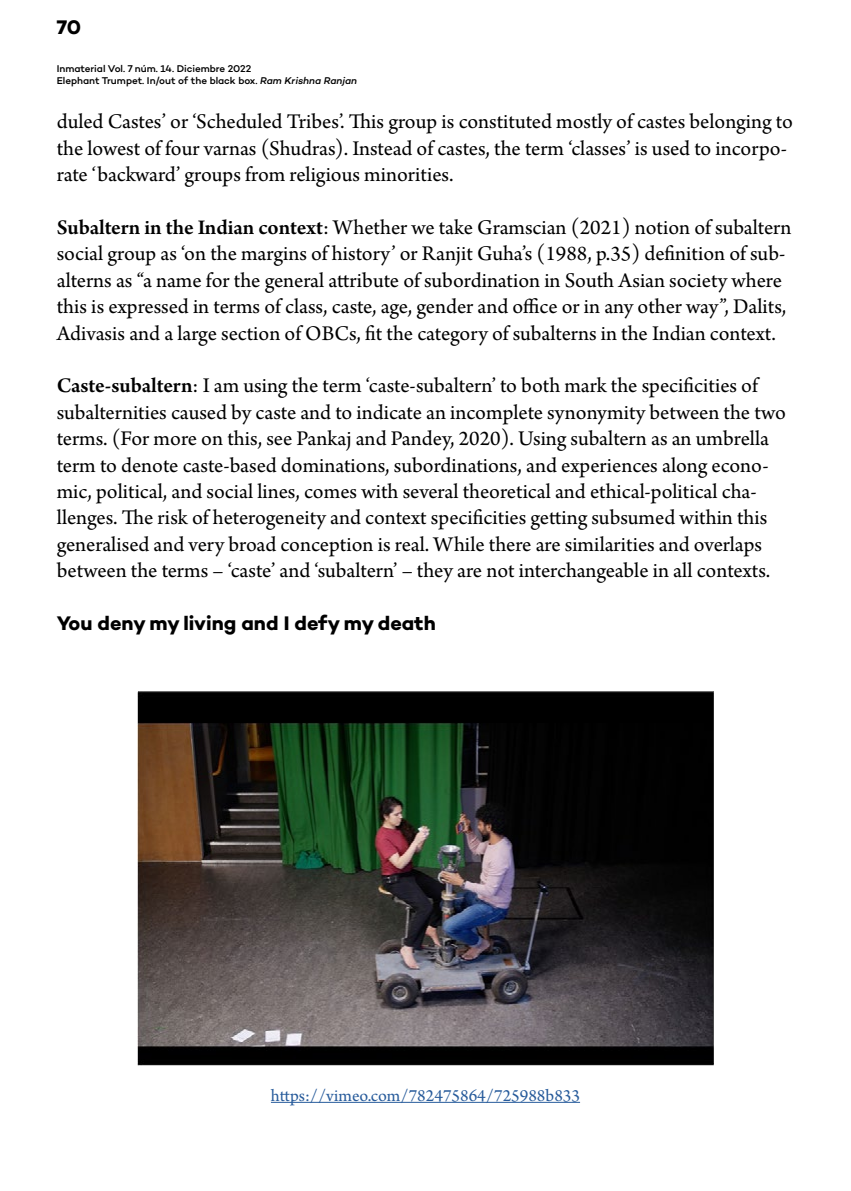
<style>
.page{position:relative;width:851px;height:1191px;background:#fff}
.page>*{position:absolute;margin:0;border:0;box-sizing:border-box;transform-origin:0 0}
.t1{font:22px/26.4px "Arno Pro";color:#000}
.t2{font:700 20px "Campton";color:#000}
.t3{font:18px "Arno Pro";color:#275b9b}
.t4{font:500 10px/12px "Campton";letter-spacing:-.005em;color:#000}
.s1{font-style:italic}
.s2{font-weight:600}
</style>
<div class="page">
<img style="left:138px;top:692px;width:575px;height:373px">
<hr style="left:271px;top:1101px;width:309px;height:1px;background:#275b9b">
<p class="t2" style="left:57px;top:15px;width:26px">70</p>
<p class="t4" style="left:57px;top:62px;width:302px">Inmaterial Vol. 7 núm. 14. Diciembre 2022<br>Elephant Trumpet. In/out of the black box. <span class="s1">Ram Krishna Ranjan</span></p>
<p class="t1" style="left:57px;top:110px;width:737px">duled Castes’ or ‘Scheduled Tribes’. This group is constituted mostly of castes belonging to the lowest of four varnas (Shudras). Instead of castes, the term ‘classes’ is used to incorpo&shy;rate ‘backward’ groups from religious minorities.</p>
<p class="t1" style="left:57px;top:215px;width:736px"><span class="s2">Subaltern in the Indian context</span>: Whether we take Gramscian (2021) notion of subaltern social group as ‘on the margins of history’ or Ranjit Guha’s (1988, p.35) definition of sub&shy;alterns as “a name for the general attribute of subordination in South Asian society where this is expressed in terms of class, caste, age, gender and office or in any other way”, Dalits, Adivasis and a large section of OBCs, fit the category of subalterns in the Indian context.</p>
<p class="t1" style="left:57px;top:374px;width:730px"><span class="s2">Caste-subaltern</span>: I am using the term ‘caste-subaltern’ to both mark the specificities of subalternities caused by caste and to indicate an incomplete synonymity between the two terms. (For more on this, see Pankaj and Pandey, 2020). Using subaltern as an umbrella term to denote caste-based dominations, subordinations, and experiences along econo&shy;mic, political, and social lines, comes with several theoretical and ethical-political cha&shy;llenges. The risk of heterogeneity and context specificities getting subsumed within this generalised and very broad conception is real. While there are similarities and overlaps between the terms – ‘caste’ and ‘subaltern’ – they are not interchangeable in all contexts.</p>
<p class="t2" style="left:57px;top:610px;width:380px">You deny my living and I defy my death</p>
<p class="t3" style="left:271px;top:1084px;width:310px">https://vimeo.com/782475864/725988b833</p>
</div>
